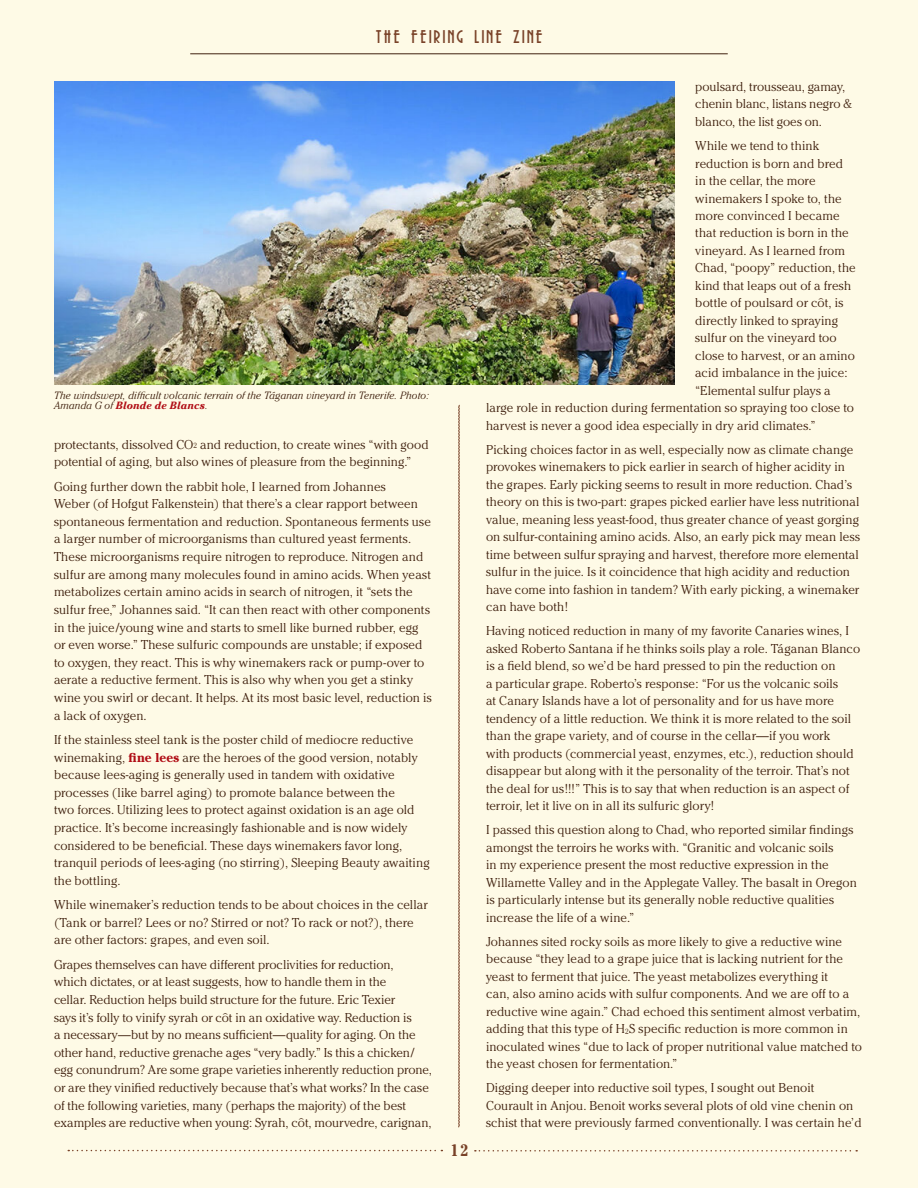
<style>
.page{position:relative;width:918px;height:1188px;background:#fefae6}
.page>*{position:absolute;margin:0;border:0;box-sizing:border-box;transform-origin:0 0}
.t1{font:16.5px "Sierra Madre";letter-spacing:.1em;color:#794228}
.t2{font:700 condensed 16.5px "Cheltenham";color:#794228}
.t3{font:300 12.75px/17.4px "Cheltenham";letter-spacing:.005em;color:#40210f}
.t4{font:italic 300 10.5px/10.5px "Cheltenham";letter-spacing:.01em;color:#40210f}
.s1{font-weight:700;color:#b00d15}
.s2{font-size:7.5px}
</style>
<div class="page">
<hr style="left:190px;top:54px;width:538px;height:1px;background:#40210f">
<svg style="left:68px;top:1150px;width:374px;height:1px"></svg>
<svg style="left:475px;top:1150px;width:382px;height:2px"></svg>
<svg style="left:458px;top:405px;width:2px;height:723px"></svg>
<img style="left:54px;top:81px;width:621px;height:304px">
<p class="t1" style="left:375px;top:26px;width:169px">THE FEIRING LINE ZINE</p>
<p class="t4" style="left:54px;top:390px;width:377px">The windswept, difficult volcanic terrain of the Táganan vineyard in Tenerife. Photo:<br>Amanda G of <span class="s1">Blonde de Blancs</span>.</p>
<p class="t3" style="left:54px;top:435px;width:376px">protectants, dissolved CO<span class="s2">2</span> and reduction, to create wines “with good potential of aging, but also wines of pleasure from the beginning.”</p>
<p class="t3" style="left:54px;top:477px;width:379px">Going further down the rabbit hole, I learned from Johannes<br>Weber (of Hofgut Falkenstein) that there’s a clear rapport between spontaneous fermentation and reduction. Spontaneous ferments use a larger number of microorganisms than cultured yeast ferments.<br>These microorganisms require nitrogen to reproduce. Nitrogen and sulfur are among many molecules found in amino acids. When yeast metabolizes certain amino acids in search of nitrogen, it “sets the sulfur free,” Johannes said. “It can then react with other components in the juice/young wine and starts to smell like burned rubber, egg or even worse.” These sulfuric compounds are unstable; if exposed to oxygen, they react. This is why winemakers rack or pump-over to aerate a reductive ferment. This is also why when you get a stinky wine you swirl or decant. It helps. At its most basic level, reduction is a lack of oxygen.</p>
<p class="t3" style="left:54px;top:731px;width:377px">If the stainless steel tank is the poster child of mediocre reductive winemaking, <span class="s1">fine lees</span> are the heroes of the good version, notably because lees-aging is generally used in tandem with oxidative processes (like barrel aging) to promote balance between the<br>two forces. Utilizing lees to protect against oxidation is an age old practice. It’s become increasingly fashionable and is now widely considered to be beneficial. These days winemakers favor long, tranquil periods of lees-aging (no stirring), Sleeping Beauty awaiting the bottling.</p>
<p class="t3" style="left:54px;top:896px;width:375px">While winemaker’s reduction tends to be about choices in the cellar (Tank or barrel? Lees or no? Stirred or not? To rack or not?), there are other factors: grapes, and even soil.</p>
<p class="t3" style="left:54px;top:956px;width:380px">Grapes themselves can have different proclivities for reduction,<br>which dictates, or at least suggests, how to handle them in the<br>cellar. Reduction helps build structure for the future. Eric Texier<br>says it’s folly to vinify syrah or côt in an oxidative way. Reduction is<br>a necessary—but by no means sufficient—quality for aging. On the other hand, reductive grenache ages “very badly.” Is this a chicken/ egg conundrum? Are some grape varieties inherently reduction prone, or are they vinified reductively because that’s what works? In the case of the following varieties, many (perhaps the majority) of the best examples are reductive when young: Syrah, côt, mourvedre, carignan,</p>
<p class="t2" style="left:451px;top:1140px;width:20px">12</p>
<p class="t3" style="left:695px;top:78px;width:158px">poulsard, trousseau, gamay, chenin blanc, listans negro &amp; blanco, the list goes on.</p>
<p class="t3" style="left:695px;top:137px;width:126px">While we tend to think</p>
<p class="t3" style="left:695px;top:154px;width:149px">reduction is born and bred</p>
<p class="t3" style="left:695px;top:172px;width:122px">in the cellar, the more</p>
<p class="t3" style="left:695px;top:189px;width:148px">winemakers I spoke to, the</p>
<p class="t3" style="left:695px;top:207px;width:146px">more convinced I became</p>
<p class="t3" style="left:695px;top:224px;width:155px">that reduction is born in the</p>
<p class="t3" style="left:695px;top:242px;width:151px">vineyard. As I learned from</p>
<p class="t3" style="left:695px;top:259px;width:162px">Chad, “poopy” reduction, the</p>
<p class="t3" style="left:695px;top:277px;width:157px">kind that leaps out of a fresh</p>
<p class="t3" style="left:695px;top:294px;width:150px">bottle of poulsard or côt, is</p>
<p class="t3" style="left:695px;top:312px;width:145px">directly linked to spraying</p>
<p class="t3" style="left:695px;top:329px;width:143px">sulfur on the vineyard too</p>
<p class="t3" style="left:695px;top:347px;width:161px">close to harvest, or an amino</p>
<p class="t3" style="left:695px;top:364px;width:154px">acid imbalance in the juice:</p>
<p class="t3" style="left:695px;top:382px;width:137px">“Elemental sulfur plays a</p>
<p class="t3" style="left:486px;top:399px;width:369px">large role in reduction during fermentation so spraying too close to</p>
<p class="t3" style="left:486px;top:416px;width:331px">harvest is never a good idea especially in dry arid climates.”</p>
<p class="t3" style="left:486px;top:441px;width:376px">Picking choices factor in as well, especially now as climate change provokes winemakers to pick earlier in search of higher acidity in the grapes. Early picking seems to result in more reduction. Chad’s theory on this is two-part: grapes picked earlier have less nutritional value, meaning less yeast-food, thus greater chance of yeast gorging on sulfur-containing amino acids. Also, an early pick may mean less time between sulfur spraying and harvest, therefore more elemental sulfur in the juice. Is it coincidence that high acidity and reduction have come into fashion in tandem? With early picking, a winemaker can have both!</p>
<p class="t3" style="left:486px;top:622px;width:376px">Having noticed reduction in many of my favorite Canaries wines, I asked Roberto Santana if he thinks soils play a role. Táganan Blanco is a field blend, so we’d be hard pressed to pin the reduction on<br>a particular grape. Roberto’s response: “For us the volcanic soils<br>at Canary Islands have a lot of personality and for us have more tendency of a little reduction. We think it is more related to the soil than the grape variety, and of course in the cellar—if you work<br>with products (commercial yeast, enzymes, etc.), reduction should disappear but along with it the personality of the terroir. That’s not the deal for us!!!” This is to say that when reduction is an aspect of terroir, let it live on in all its sulfuric glory!</p>
<p class="t3" style="left:486px;top:821px;width:372px">I passed this question along to Chad, who reported similar findings amongst the terroirs he works with. “Granitic and volcanic soils<br>in my experience present the most reductive expression in the Willamette Valley and in the Applegate Valley. The basalt in Oregon is particularly intense but its generally noble reductive qualities increase the life of a wine.”</p>
<p class="t3" style="left:486px;top:933px;width:378px">Johannes sited rocky soils as more likely to give a reductive wine because “they lead to a grape juice that is lacking nutrient for the yeast to ferment that juice. The yeast metabolizes everything it<br>can, also amino acids with sulfur components. And we are off to a reductive wine again.” Chad echoed this sentiment almost verbatim, adding that this type of H<sub>2</sub>S specific reduction is more common in inoculated wines “due to lack of proper nutritional value matched to the yeast chosen for fermentation.”</p>
<p class="t3" style="left:486px;top:1079px;width:377px">Digging deeper into reductive soil types, I sought out Benoit<br>Courault in Anjou. Benoit works several plots of old vine chenin on schist that were previously farmed conventionally. I was certain he’d</p>
</div>
